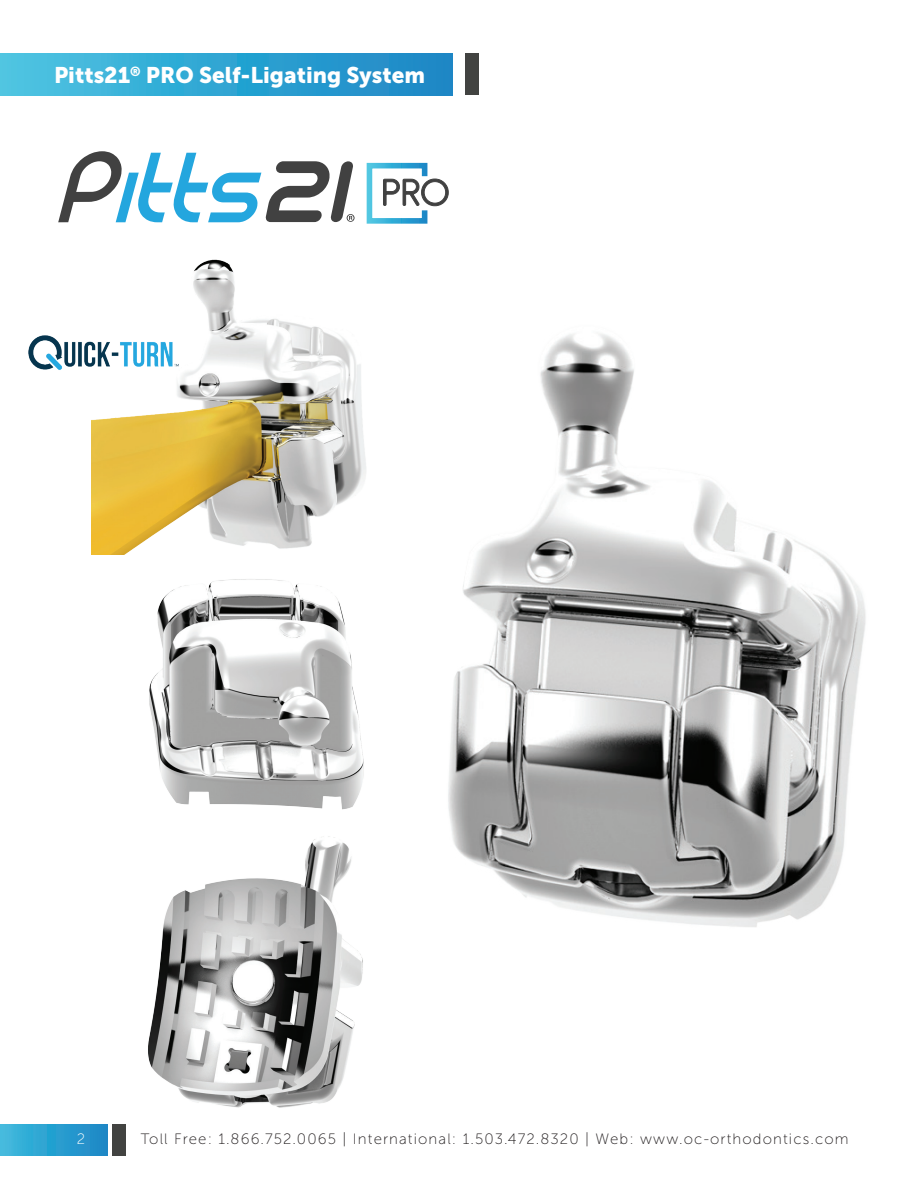
<style>
.page{position:relative;width:918px;height:1188px;background:#fff}
.page>*{position:absolute;margin:0;border:0;box-sizing:border-box;transform-origin:0 0}
.t1{font:22.5px "Museo Sans 900";color:#fff}
.t2{font:15px "Museo Sans 100";letter-spacing:.075em;color:#231f20}
.t3{font:15px "Museo Sans 100";color:#fff}
</style>
<div class="page">
<svg style="left:0;top:1124px;width:108px;height:32px;background:#2ca0d1"></svg>
<div style="left:112px;top:1124px;width:14px;height:32px;background:#424341"></div>
<svg style="left:0;top:53px;width:452px;height:42px;background:#31a5d3"></svg>
<div style="left:466px;top:53px;width:13px;height:42px;background:#424341"></div>
<svg style="left:58px;top:151px;width:297px;height:71px"></svg>
<svg style="left:366px;top:162px;width:83px;height:62px"></svg>
<img style="left:105px;top:836px;width:258px;height:313px">
<img style="left:448px;top:334px;width:418px;height:593px">
<img style="left:91px;top:259px;width:275px;height:295px">
<img style="left:28px;top:328px;width:155px;height:49px">
<img style="left:112px;top:541px;width:254px;height:269px">
<h1 class="t1" style="left:54px;top:62px;width:373px">Pitts21<sup>®</sup> PRO Self-Ligating System</h1>
<p class="t3" style="left:77px;top:1131px;width:10px">2</p>
<p class="t2" style="left:141px;top:1131px;width:709px">Toll Free: 1.866.752.0065 | International: 1.503.472.8320 | Web: www.oc-orthodontics.com</p>
</div>
